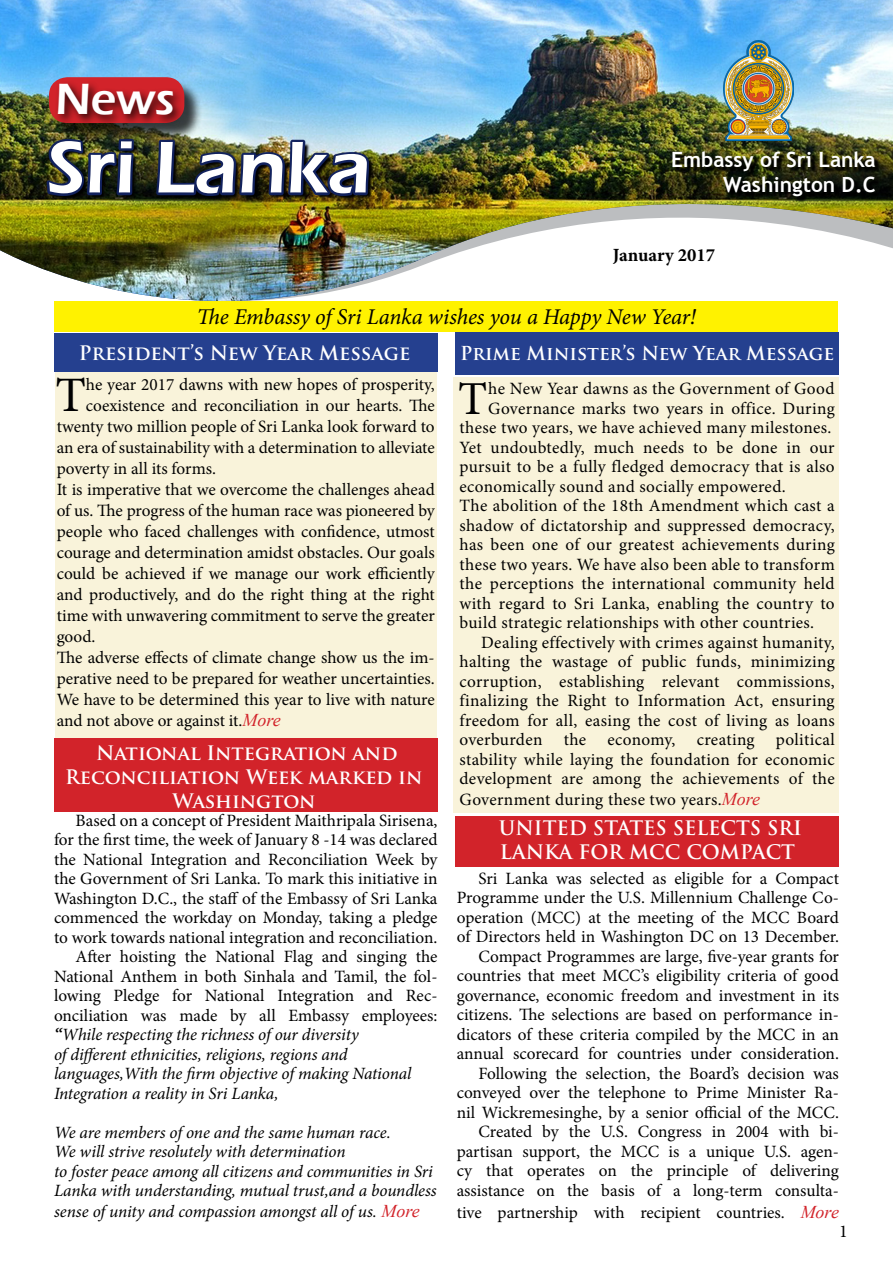
<style>
.page{position:relative;width:893px;height:1263px;background:#fff}
.page>*{position:absolute;margin:0;border:0;box-sizing:border-box;transform-origin:0 0}
.t1{font:600 75.75px "Eras ITC";color:#fff}
.t2{font:49.5px "Minion Pro";color:#000}
.t3{font:47.25px "Minion Pro";color:#000}
.t4{font:600 45px "Eras ITC";color:#fff}
.t5{font:italic 22.5px "Minion Pro";letter-spacing:-.01em;color:#000}
.t6{font:700 21px/25.2px "Trebuchet MS";color:#fff;text-align:right}
.t7{font:700 19.5px/24px "Trajan Pro";color:#fff;text-align:center}
.t8{font:700 18.75px "Trajan Pro";color:#fff}
.t9{font:700 18.6px "Minion Pro";color:#000}
.t10{font:18px "Minion Pro";color:#000}
.t11{font:17.25px/19.5px "Minion Pro";color:#000;text-align:right}
.t12{font:17.25px "Minion Pro";letter-spacing:.02em;color:#000}
.t13{font:italic 17.25px/19.8px "Minion Pro";letter-spacing:-.01em;color:#000}
.s1{font-family:"Times New Roman";font-style:italic;font-size:18px;color:#d2232a}
.s2{font-weight:700}
.s3{font-family:"Times New Roman";font-size:18px;color:#d2232a}
</style>
<div class="page">
<div style="left:454px;top:377px;width:385px;height:436px;background:#f9f3da"></div>
<div style="left:56px;top:344px;width:381px;height:407px;background:#f9f3da"></div>
<div style="left:54px;top:333px;width:383px;height:38px;background:#25408f"></div>
<div style="left:455px;top:332px;width:384px;height:42px;background:#25408f"></div>
<img style="left:0;top:0;width:893px;height:302px">
<img style="left:723px;top:41px;width:71px;height:100px">
<div style="left:52px;top:79px;width:151px;height:63px;background:#000;opacity:.75"></div>
<div style="left:49px;top:77px;width:135px;height:46px;background:#d2232a;border-radius:19px"></div>
<svg style="left:673px;top:152px;width:209px;height:51px;background:#26280c"></svg>
<div style="left:54px;top:80px;width:130px;height:47px;background:#000;opacity:.8"></div>
<svg style="left:50px;top:142px;width:324px;height:58px;background:#2f2c0d"></svg>
<img style="left:47px;top:139px;width:322px;height:57px">
<div style="left:54px;top:738px;width:383px;height:74px;background:#d2232a"></div>
<div style="left:456px;top:816px;width:383px;height:51px;background:#d2232a"></div>
<div style="left:54px;top:302px;width:784px;height:30px;background:#fff200"></div>
<h3 class="t4" style="left:55px;top:74px;width:121px">News</h3>
<h1 class="t1" style="left:47px;top:124px;width:326px">Sri Lanka</h1>
<p class="t6" style="left:671px;top:147px;width:206px">Embassy of Sri Lanka<br>Washington D.C</p>
<p class="t9" style="left:613px;top:241px;width:104px">January 2017</p>
<h3 class="t5" style="left:197px;top:301px;width:501px">The Embassy of Sri Lanka wishes you a Happy New Year!</h3>
<p class="t7" style="left:79px;top:341px;width:333px">President’s New Year Message</p>
<p class="t8" style="left:460px;top:341px;width:376px">Prime Minister’s New Year Message</p>
<h2 class="t2" style="left:55px;top:362px;width:32px">T</h2>
<p class="t11" style="left:86px;top:375px;width:350px">he year 2017 dawns with new hopes of prosperity,</p>
<p class="t11" style="left:86px;top:396px;width:350px">coexistence and reconciliation in our hearts. The</p>
<p class="t11" style="left:57px;top:417px;width:380px">twenty two million people of Sri Lanka look forward to</p>
<p class="t11" style="left:57px;top:438px;width:379px">an era of sustainability with a determination to alleviate</p>
<p class="t11" style="left:57px;top:459px;width:161px">poverty in all its forms.</p>
<p class="t11" style="left:57px;top:480px;width:380px">It is imperative that we overcome the challenges ahead</p>
<p class="t11" style="left:57px;top:501px;width:379px">of us. The progress of the human race was pioneered by</p>
<p class="t11" style="left:57px;top:522px;width:380px">people who faced challenges with confidence, utmost</p>
<p class="t11" style="left:57px;top:543px;width:379px">courage and determination amidst obstacles. Our goals</p>
<p class="t11" style="left:57px;top:564px;width:380px">could be achieved if we manage our work efficiently</p>
<p class="t11" style="left:57px;top:585px;width:380px">and productively, and do the right thing at the right</p>
<p class="t11" style="left:57px;top:606px;width:380px">time with unwavering commitment to serve the greater</p>
<p class="t11" style="left:57px;top:627px;width:40px">good.</p>
<p class="t11" style="left:57px;top:648px;width:379px">The adverse effects of climate change show us the im-</p>
<p class="t11" style="left:57px;top:669px;width:379px">perative need to be prepared for weather uncertainties.</p>
<p class="t11" style="left:57px;top:690px;width:380px">We have to be determined this year to live with nature</p>
<p class="t11" style="left:57px;top:711px;width:226px">and not above or against it.<span class="s1">More</span></p>
<p class="t7" style="left:65px;top:741px;width:359px">National Integration and<br>Reconciliation Week marked in<br>Washington</p>
<p class="t11" style="left:76px;top:810px;width:363px">Based on a concept of President Maithripala Sirisena,</p>
<p class="t11" style="left:54px;top:830px;width:385px">for the first time, the week of January 8 -14 was declared</p>
<p class="t11" style="left:54px;top:849px;width:385px">the National Integration and Reconciliation Week by</p>
<p class="t11" style="left:54px;top:869px;width:385px">the Government of Sri Lanka. To mark this initiative in</p>
<p class="t11" style="left:54px;top:888px;width:385px">Washington D.C., the staff of the Embassy of Sri Lanka</p>
<p class="t11" style="left:54px;top:908px;width:385px">commenced the workday on Monday, taking a pledge</p>
<p class="t11" style="left:54px;top:927px;width:385px">to work towards national integration and reconciliation.</p>
<p class="t11" style="left:76px;top:947px;width:363px">After hoisting the National Flag and singing the</p>
<p class="t11" style="left:54px;top:966px;width:385px">National Anthem in both Sinhala and Tamil, the fol-</p>
<p class="t11" style="left:54px;top:986px;width:385px">lowing Pledge for National Integration and Rec-</p>
<p class="t11" style="left:54px;top:1005px;width:385px">onciliation was made by all Embassy employees:</p>
<p class="t13" style="left:54px;top:1025px;width:306px"><span class="s2">“</span>While respecting the richness of our diversity</p>
<p class="t13" style="left:54px;top:1044px;width:295px">of different ethnicities, religions, regions and</p>
<p class="t13" style="left:54px;top:1064px;width:359px">languages,With the firm objective of making National</p>
<p class="t13" style="left:54px;top:1083px;width:226px">Integration a reality in Sri Lanka,</p>
<p class="t13" style="left:54px;top:1122px;width:384px">We are members of one and the same human race.<br>We will strive resolutely with determination<br>to foster peace among all citizens and communities in Sri Lanka with understanding, mutual trust,and a boundless sense of unity and compassion amongst all of us. <span class="s3">More</span></p>
<h3 class="t3" style="left:458px;top:367px;width:31px">T</h3>
<p class="t12" style="left:488px;top:377px;width:348px">he New Year dawns as the Government of Good</p>
<p class="t12" style="left:488px;top:397px;width:348px">Governance marks two years in office. During</p>
<p class="t11" style="left:459px;top:418px;width:373px">these two years, we have achieved many milestones.</p>
<p class="t11" style="left:459px;top:437px;width:377px">Yet undoubtedly, much needs to be done in our</p>
<p class="t12" style="left:459px;top:455px;width:377px">pursuit to be a fully fledged democracy that is also</p>
<p class="t12" style="left:459px;top:475px;width:328px">economically sound and socially empowered.</p>
<p class="t12" style="left:459px;top:494px;width:377px">The abolition of the 18th Amendment which cast a</p>
<p class="t11" style="left:459px;top:515px;width:377px">shadow of dictatorship and suppressed democracy,</p>
<p class="t12" style="left:459px;top:533px;width:377px">has been one of our greatest achievements during</p>
<p class="t11" style="left:459px;top:554px;width:377px">these two years. We have also been able to transform</p>
<p class="t12" style="left:459px;top:572px;width:377px">the perceptions the international community held</p>
<p class="t12" style="left:459px;top:591px;width:377px">with regard to Sri Lanka, enabling the country to</p>
<p class="t12" style="left:459px;top:611px;width:356px">build strategic relationships with other countries.</p>
<p class="t12" style="left:481px;top:630px;width:355px">Dealing effectively with crimes against humanity,</p>
<p class="t12" style="left:459px;top:650px;width:377px">halting the wastage of public funds, minimizing</p>
<p class="t11" style="left:459px;top:671px;width:377px">corruption, establishing relevant commissions,</p>
<p class="t12" style="left:459px;top:689px;width:377px">finalizing the Right to Information Act, ensuring</p>
<p class="t12" style="left:459px;top:708px;width:377px">freedom for all, easing the cost of living as loans</p>
<p class="t12" style="left:459px;top:728px;width:377px">overburden the economy, creating political</p>
<p class="t12" style="left:459px;top:747px;width:377px">stability while laying the foundation for economic</p>
<p class="t11" style="left:459px;top:769px;width:377px">development are among the achievements of the</p>
<p class="t12" style="left:459px;top:788px;width:302px">Government during these two years.<span class="s1">More</span></p>
<p class="t7" style="left:499px;top:816px;width:305px;text-align:left">UNITED STATES SELECTS SRI<br>LANKA FOR MCC COMPACT</p>
<p class="t11" style="left:457px;top:868px;width:384px">Sri Lanka was selected as eligible for a Compact Programme under the U.S. Millennium Challenge Co&shy;operation (MCC) at the meeting of the MCC Board of Directors held in Washington DC on 13 December.<br>Compact Programmes are large, five-year grants for countries that meet MCC’s eligibility criteria of good governance, economic freedom and investment in its citizens. The selections are based on performance in&shy;dicators of these criteria compiled by the MCC in an annual scorecard for countries under consideration.<br>Following the selection, the Board’s decision was conveyed over the telephone to Prime Minister Ra&shy;nil Wickremesinghe, by a senior official of the MCC.<br>Created by the U.S. Congress in 2004 with bi&shy;partisan support, the MCC is a unique U.S. agen&shy;cy that operates on the principle of delivering assistance on the basis of a long-term consulta-</p>
<p class="t11" style="left:457px;top:1203px;width:384px">tive partnership with recipient countries. <span class="s1">More</span></p>
<p class="t10" style="left:839px;top:1219px;width:10px">1</p>
</div>
